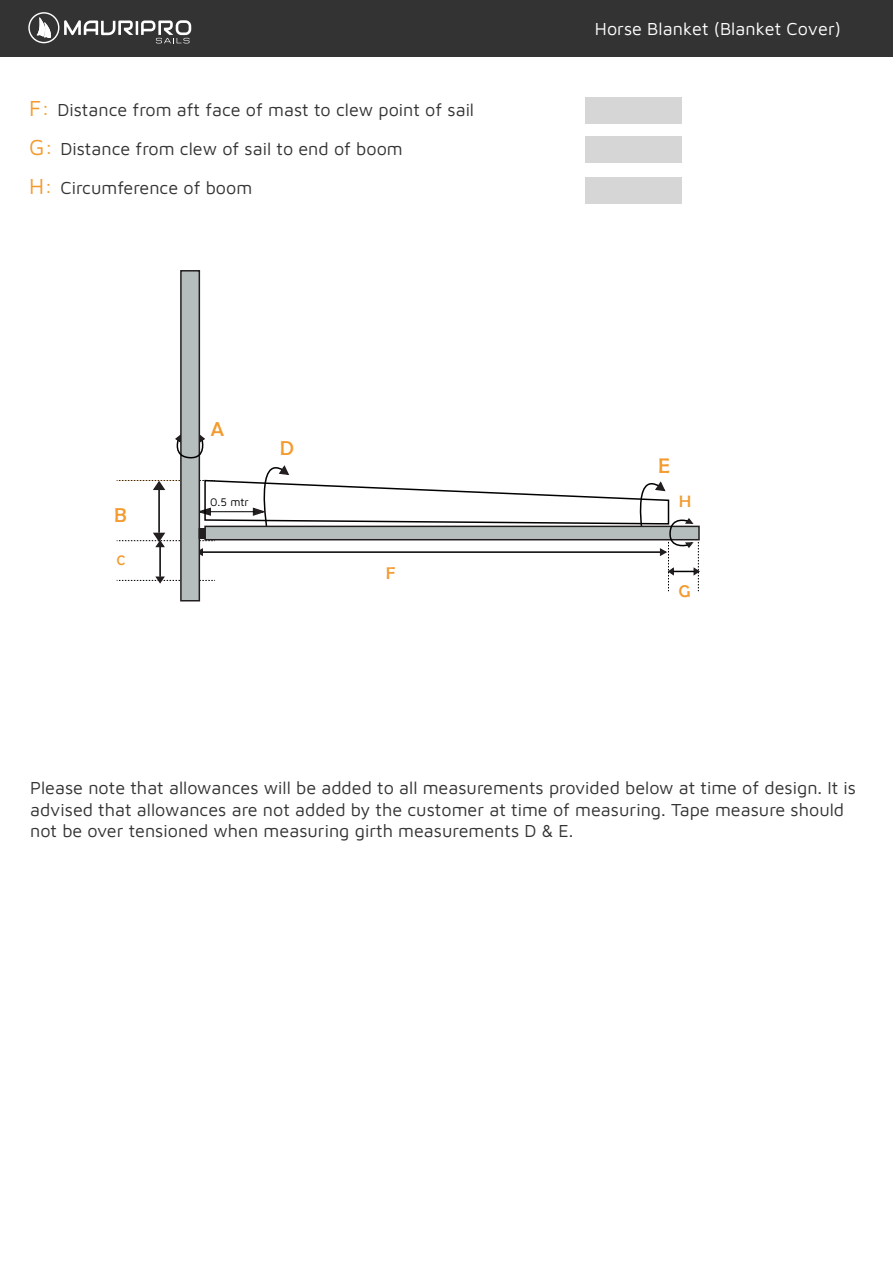
<style>
.page{position:relative;width:893px;height:1263px;background:#fff}
.page>*{position:absolute;margin:0;border:0;box-sizing:border-box;transform-origin:0 0}
.t1{font:21.3px "Berlin Sans FB";color:#f39b2f}
.t2{font:20.25px "Berlin Sans FB";color:#f39b2f}
.t3{font:18px/39px "Maven Pro";color:#333}
.t4{font:18px "Maven Pro";color:#fff}
.t5{font:17.1px "Berlin Sans FB";color:#f39b2f}
.t6{font:16.65px "Berlin Sans FB";color:#f39b2f}
.t7{font:13.8px "Berlin Sans FB";color:#f39b2f}
.t8{font:11.4px "Maven Pro";color:#000}
.s1{font-size:22.5px;color:#f39b2f}
</style>
<div class="page">
<div style="left:0;top:0;width:893px;height:57px;background:#333"></div>
<svg style="left:28px;top:12px;width:163px;height:31px"></svg>
<div style="left:585px;top:97px;width:96px;height:27px;background:#d6d6d6"></div>
<div style="left:585px;top:136px;width:96px;height:27px;background:#d6d6d6"></div>
<div style="left:585px;top:177px;width:96px;height:27px;background:#d6d6d6"></div>
<div style="left:180px;top:270px;width:20px;height:331px;background:#b5bdbd;border:2px solid #231f20"></div>
<svg style="left:117px;top:433px;width:583px;height:158px"></svg>
<p class="t3" style="left:29px;top:89px;width:447px"><span class="s1">F:</span> Distance from aft face of mast to clew point of sail<br><span class="s1">G:</span> Distance from clew of sail to end of boom<br><span class="s1">H:</span> Circumference of boom</p>
<p class="t2" style="left:114px;top:504px;width:14px">B</p>
<p class="t7" style="left:117px;top:552px;width:10px">C</p>
<p class="t2" style="left:211px;top:418px;width:15px">A</p>
<p class="t8" style="left:210px;top:495px;width:40px">0.5 mtr</p>
<p class="t2" style="left:280px;top:437px;width:15px">D</p>
<p class="t5" style="left:386px;top:563px;width:11px">F</p>
<p class="t4" style="left:595px;top:16px;width:248px">Horse Blanket (Blanket Cover)</p>
<p class="t1" style="left:658px;top:454px;width:13px">E</p>
<p class="t6" style="left:679px;top:492px;width:13px">H</p>
<p class="t5" style="left:679px;top:582px;width:13px">G</p>
<p class="t3" style="left:30px;top:776px;width:828px;line-height:21.6px">Please note that allowances will be added to all measurements provided below at time of design. It is advised that allowances are not added by the customer at time of measuring. Tape measure should not be over tensioned when measuring girth measurements D &amp; E.</p>
</div>
